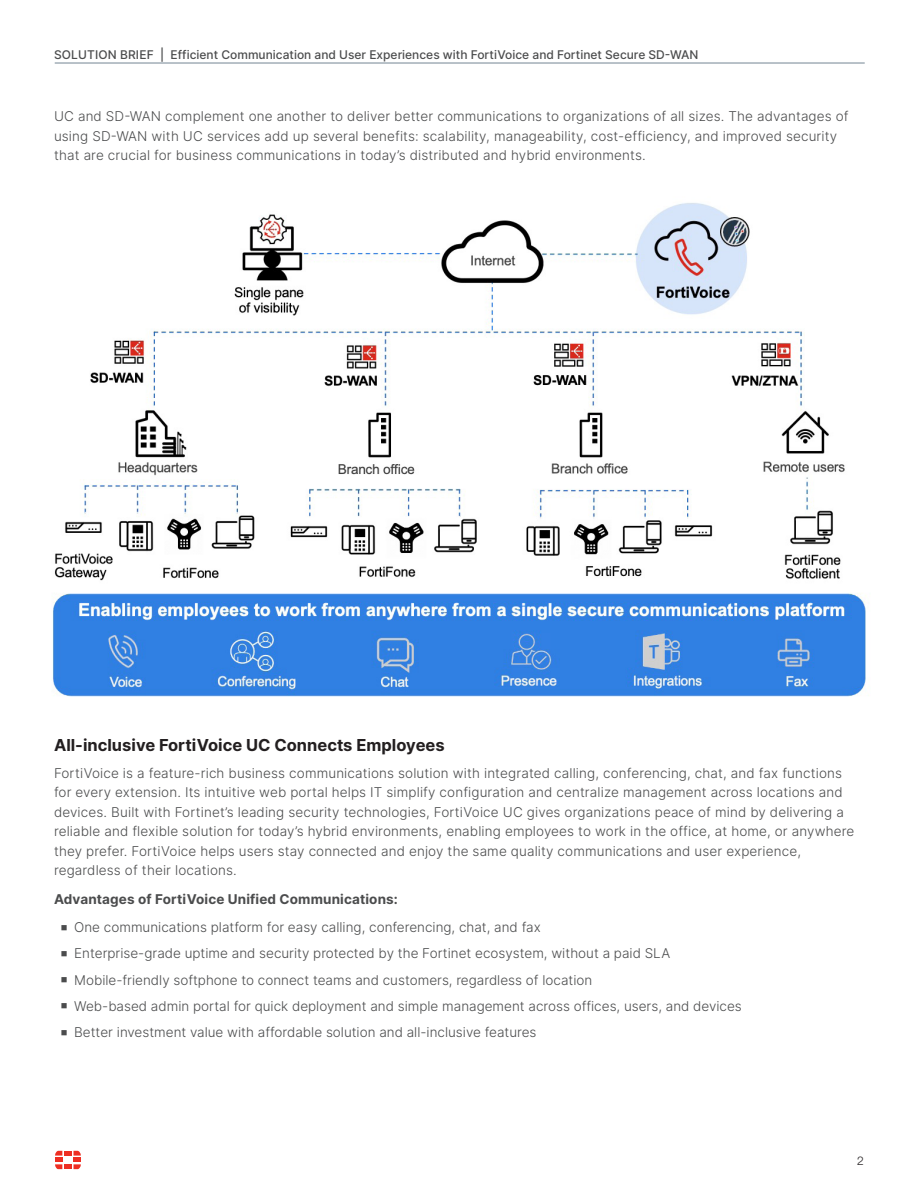
<style>
.page{position:relative;width:918px;height:1188px;background:#fff}
.page>*{position:absolute;margin:0;border:0;box-sizing:border-box;transform-origin:0 0}
.Body_Copy_SUBHEAD__B{font:700 16.5px "Inter";color:#231f20}
.Body_Copy{font:300 13.5px/19.5px "Inter";letter-spacing:.01em;color:#4b4c4d}
.Body_Copy-2{font:700 13.5px "Inter";letter-spacing:.01em;color:#4b4c4d}
.t1{font:500 12px "Inter";color:#4b4c4d}
.t2{font:300 12px "Helvetica Neue LT Pro";color:#231f20}
</style>
<div class="page">
<hr style="left:55px;top:63px;width:810px;height:1px;background:#748593">
<div style="left:64px;top:1151px;width:8px;height:5px;background:#ee2e22"></div>
<div style="left:64px;top:1164px;width:8px;height:5px;background:#ee2e22"></div>
<svg style="left:55px;top:1151px;width:7px;height:18px"></svg>
<svg style="left:74px;top:1151px;width:7px;height:18px"></svg>
<img style="left:52px;top:203px;width:815px;height:494px">
<p class="t1" style="left:54px;top:46px;width:646px">SOLUTION BRIEF | Efficient Communication and User Experiences with FortiVoice and Fortinet Secure SD-WAN</p>
<p class="Body_Copy" style="left:54px;top:106px;width:796px">UC and SD-WAN complement one another to deliver better communications to organizations of all sizes. The advantages of using SD-WAN with UC services add up several benefits: scalability, manageability, cost-efficiency, and improved security that are crucial for business communications in today’s distributed and hybrid environments.</p>
<p class="Body_Copy_SUBHEAD__B" style="left:54px;top:733px;width:392px">All-inclusive FortiVoice UC Connects Employees</p>
<p class="Body_Copy" style="left:54px;top:763px;width:802px">FortiVoice is a feature-rich business communications solution with integrated calling, conferencing, chat, and fax functions for every extension. Its intuitive web portal helps IT simplify configuration and centralize management across locations and devices. Built with Fortinet’s leading security technologies, FortiVoice UC gives organizations peace of mind by delivering a reliable and flexible solution for today’s hybrid environments, enabling employees to work in the office, at home, or anywhere they prefer. FortiVoice helps users stay connected and enjoy the same quality communications and user experience, regardless of their locations.</p>
<p class="Body_Copy-2" style="left:54px;top:889px;width:345px">Advantages of FortiVoice Unified Communications:</p>
<p class="Body_Copy" style="left:61px;top:917px;width:482px">■ One communications platform for easy calling, conferencing, chat, and fax</p>
<p class="Body_Copy" style="left:61px;top:943px;width:611px">■ Enterprise-grade uptime and security protected by the Fortinet ecosystem, without a paid SLA</p>
<p class="Body_Copy" style="left:61px;top:970px;width:533px">■ Mobile-friendly softphone to connect teams and customers, regardless of location</p>
<p class="Body_Copy" style="left:61px;top:996px;width:683px">■ Web-based admin portal for quick deployment and simple management across offices, users, and devices</p>
<p class="Body_Copy" style="left:61px;top:1022px;width:477px">■ Better investment value with affordable solution and all-inclusive features</p>
<p class="t2" style="left:857px;top:1154px;width:8px">2</p>
</div>
